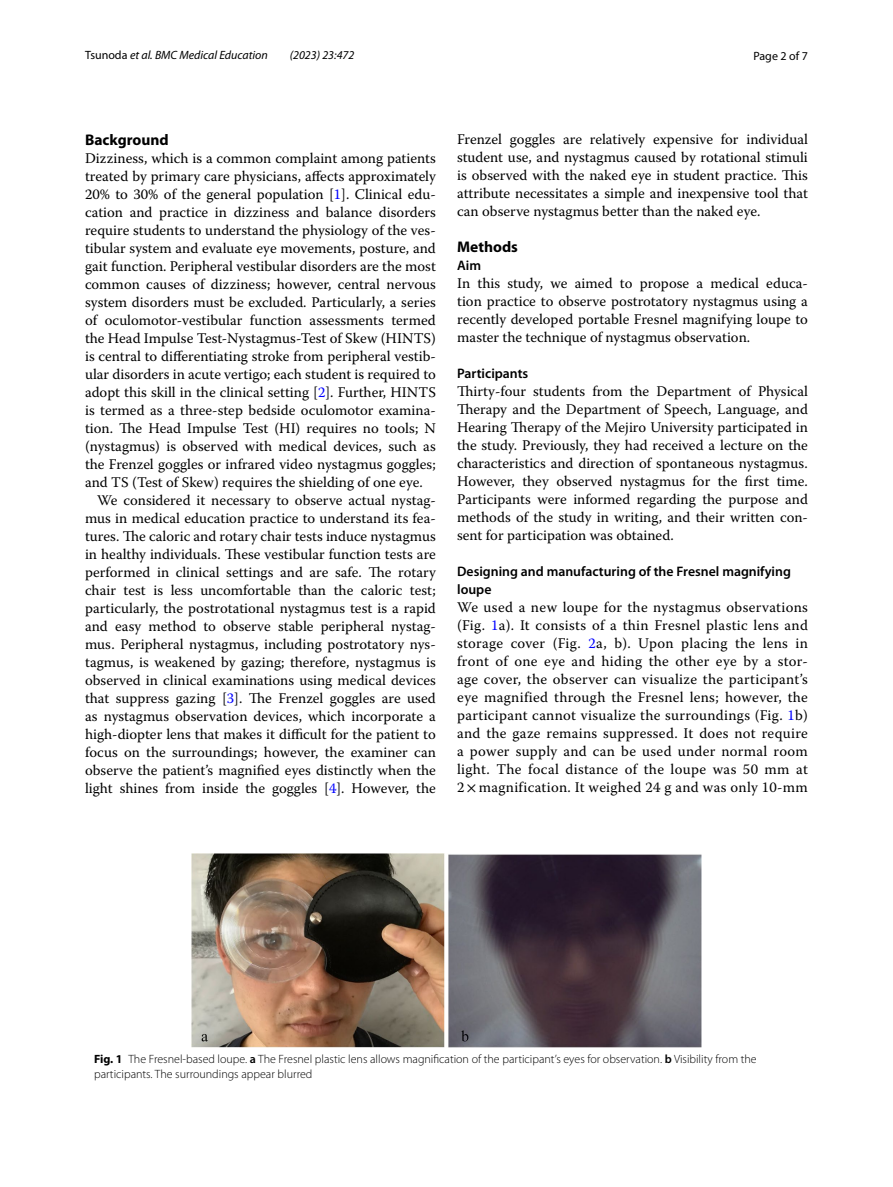
<style>
.page{position:relative;width:893px;height:1187px;background:#fff}
.page>*{position:absolute;margin:0;border:0;box-sizing:border-box;transform-origin:0 0}
.t1{font:700 15.45px "Myriad Pro";color:#000}
.t2{font:14.7px/18px "Warnock Pro";color:#000;text-align:justify}
.t3{font:600 13.8px/18px "Myriad Pro";color:#000}
.t4{font:300 12px/15px "Myriad Pro";color:#000}
.t5{font:italic 12px "Myriad Pro";color:#000}
.t6{font:12px "Myriad Pro";color:#000}
.s1{font-style:normal}
.s2{color:#00f}
.s3{font-family:"STIX"}
.s4{font-weight:700}
.s5{font-weight:600}
</style>
<div class="page">
<img style="left:191px;top:853px;width:511px;height:194px">
<p class="t5" style="left:85px;top:48px;width:184px"><span class="s1">Tsunoda</span> et al. BMC Medical Education</p>
<p class="t5" style="left:290px;top:48px;width:66px">(2023) 23:472</p>
<p class="t6" style="left:753px;top:48px;width:56px">Page 2 of 7</p>
<p class="t1" style="left:85px;top:129px;width:85px">Background</p>
<p class="t2" style="left:85px;top:148px;width:352px">Dizziness, which is a common complaint among patients</p>
<p class="t2" style="left:85px;top:166px;width:352px">treated by primary care physicians, affects approximately</p>
<p class="t2" style="left:85px;top:184px;width:352px">20% to 30% of the general population [<span class="s2">1</span>]. Clinical edu-</p>
<p class="t2" style="left:85px;top:202px;width:352px">cation and practice in dizziness and balance disorders</p>
<p class="t2" style="left:85px;top:220px;width:352px">require students to understand the physiology of the ves-</p>
<p class="t2" style="left:85px;top:238px;width:352px">tibular system and evaluate eye movements, posture, and</p>
<p class="t2" style="left:85px;top:256px;width:352px">gait function. Peripheral vestibular disorders are the most</p>
<p class="t2" style="left:85px;top:274px;width:352px">common causes of dizziness; however, central nervous</p>
<p class="t2" style="left:85px;top:292px;width:352px">system disorders must be excluded. Particularly, a series</p>
<p class="t2" style="left:85px;top:310px;width:352px">of oculomotor-vestibular function assessments termed</p>
<p class="t2" style="left:85px;top:328px;width:352px">the Head Impulse Test-Nystagmus-Test of Skew (HINTS)</p>
<p class="t2" style="left:85px;top:346px;width:352px">is central to differentiating stroke from peripheral vestib-</p>
<p class="t2" style="left:85px;top:364px;width:352px">ular disorders in acute vertigo; each student is required to</p>
<p class="t2" style="left:85px;top:382px;width:352px">adopt this skill in the clinical setting [<span class="s2">2</span>]. Further, HINTS</p>
<p class="t2" style="left:85px;top:400px;width:352px">is termed as a three-step bedside oculomotor examina-</p>
<p class="t2" style="left:85px;top:418px;width:352px">tion. The Head Impulse Test (HI) requires no tools; N</p>
<p class="t2" style="left:85px;top:436px;width:352px">(nystagmus) is observed with medical devices, such as</p>
<p class="t2" style="left:85px;top:454px;width:352px">the Frenzel goggles or infrared video nystagmus goggles;</p>
<p class="t2" style="left:85px;top:472px;width:339px">and TS (Test of Skew) requires the shielding of one eye.</p>
<p class="t2" style="left:97px;top:490px;width:340px">We considered it necessary to observe actual nystag-</p>
<p class="t2" style="left:85px;top:508px;width:352px">mus in medical education practice to understand its fea-</p>
<p class="t2" style="left:85px;top:526px;width:352px">tures. The caloric and rotary chair tests induce nystagmus</p>
<p class="t2" style="left:85px;top:544px;width:352px">in healthy individuals. These vestibular function tests are</p>
<p class="t2" style="left:85px;top:562px;width:352px">performed in clinical settings and are safe. The rotary</p>
<p class="t2" style="left:85px;top:580px;width:352px">chair test is less uncomfortable than the caloric test;</p>
<p class="t2" style="left:85px;top:598px;width:352px">particularly, the postrotational nystagmus test is a rapid</p>
<p class="t2" style="left:85px;top:616px;width:352px">and easy method to observe stable peripheral nystag-</p>
<p class="t2" style="left:85px;top:634px;width:352px">mus. Peripheral nystagmus, including postrotatory nys-</p>
<p class="t2" style="left:85px;top:652px;width:352px">tagmus, is weakened by gazing; therefore, nystagmus is</p>
<p class="t2" style="left:85px;top:670px;width:352px">observed in clinical examinations using medical devices</p>
<p class="t2" style="left:85px;top:688px;width:352px">that suppress gazing [<span class="s2">3</span>]. The Frenzel goggles are used</p>
<p class="t2" style="left:85px;top:706px;width:352px">as nystagmus observation devices, which incorporate a</p>
<p class="t2" style="left:85px;top:724px;width:352px">high-diopter lens that makes it difficult for the patient to</p>
<p class="t2" style="left:85px;top:742px;width:352px">focus on the surroundings; however, the examiner can</p>
<p class="t2" style="left:85px;top:760px;width:352px">observe the patient’s magnified eyes distinctly when the</p>
<p class="t2" style="left:85px;top:778px;width:352px">light shines from inside the goggles [<span class="s2">4</span>]. However, the</p>
<p class="t2" style="left:457px;top:130px;width:352px">Frenzel goggles are relatively expensive for individual student use, and nystagmus caused by rotational stimuli is observed with the naked eye in student practice. This attribute necessitates a simple and inexpensive tool that can observe nystagmus better than the naked eye.</p>
<p class="t1" style="left:457px;top:236px;width:62px">Methods</p>
<p class="t3" style="left:457px;top:256px;width:25px">Aim</p>
<p class="t2" style="left:457px;top:274px;width:352px">In this study, we aimed to propose a medical educa&shy;tion practice to observe postrotatory nystagmus using a recently developed portable Fresnel magnifying loupe to master the technique of nystagmus observation.</p>
<p class="t3" style="left:457px;top:364px;width:73px">Participants</p>
<p class="t2" style="left:457px;top:382px;width:352px">Thirty-four students from the Department of Physical Therapy and the Department of Speech, Language, and Hearing Therapy of the Mejiro University participated in the study. Previously, they had received a lecture on the characteristics and direction of spontaneous nystagmus.<br>However, they observed nystagmus for the first time.<br>Participants were informed regarding the purpose and methods of the study in writing, and their written con&shy;sent for participation was obtained.</p>
<p class="t3" style="left:457px;top:562px;width:335px">Designing and manufacturing of the Fresnel magnifying loupe</p>
<p class="t2" style="left:457px;top:598px;width:352px">We used a new loupe for the nystagmus observations (Fig. <span class="s2">1</span>a). It consists of a thin Fresnel plastic lens and storage cover (Fig. <span class="s2">2</span>a, b). Upon placing the lens in front of one eye and hiding the other eye by a stor&shy;age cover, the observer can visualize the participant’s eye magnified through the Fresnel lens; however, the participant cannot visualize the surroundings (Fig. <span class="s2">1</span>b) and the gaze remains suppressed. It does not require a power supply and can be used under normal room light. The focal distance of the loupe was 50 mm at 2 <span class="s3">×</span> magnification. It weighed 24 g and was only 10-mm</p>
<p class="t4" style="left:94px;top:1051px;width:664px"><span class="s4">Fig. 1</span> The Fresnel-based loupe. <span class="s5">a</span> The Fresnel plastic lens allows magnification of the participant’s eyes for observation. <span class="s5">b</span> Visibility from the participants. The surroundings appear blurred</p>
</div>
